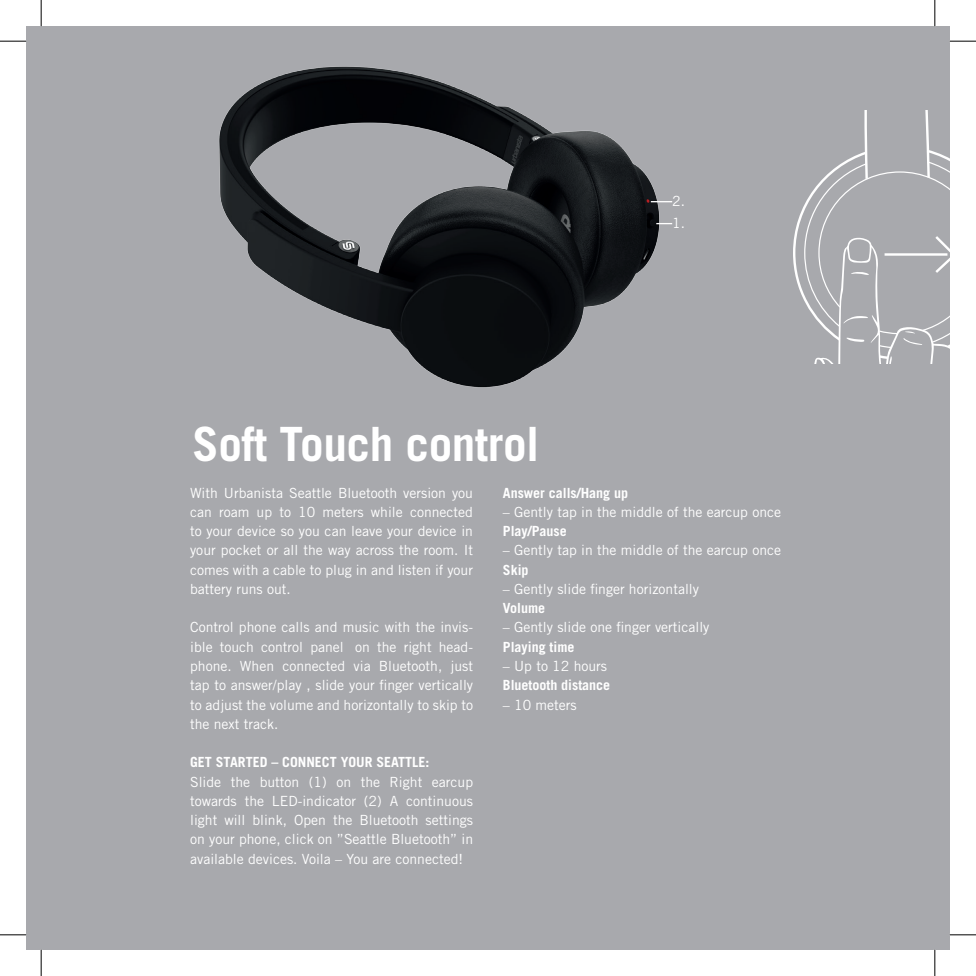
<style>
.page{position:relative;width:976px;height:976px;background:#fff}
.page>*{position:absolute;margin:0;border:0;box-sizing:border-box;transform-origin:0 0}
.t1{font:700 47.25px "Trade Gothic";letter-spacing:-.01em;color:#fff}
.t2{font:14px/19.2px "Trade Gothic";color:#fff;text-align:justify}
.t3{font:700 14px "Trade Gothic";color:#fff}
</style>
<div class="page">
<div style="left:26px;top:26px;width:923px;height:923px;background:#a8a9ad"></div>
<svg style="left:793px;top:110px;width:156px;height:253px"></svg>
<img style="left:219px;top:67px;width:454px;height:320px">
<svg style="left:656px;top:223px;width:16px;height:1px"></svg>
<svg style="left:650px;top:201px;width:22px;height:1px"></svg>
<svg style="left:0;top:41px;width:26px;height:1px"></svg>
<svg style="left:949px;top:41px;width:26px;height:1px"></svg>
<svg style="left:0;top:934px;width:26px;height:1px"></svg>
<svg style="left:949px;top:934px;width:26px;height:1px"></svg>
<svg style="left:41px;top:0;width:1px;height:26px"></svg>
<svg style="left:41px;top:949px;width:1px;height:26px"></svg>
<svg style="left:934px;top:0;width:1px;height:26px"></svg>
<svg style="left:934px;top:949px;width:1px;height:26px"></svg>
<p class="t2" style="left:672px;top:191px;width:14px">2.</p>
<h1 class="t1" style="left:192px;top:415px;width:348px">Soft Touch control</h1>
<p class="t2" style="left:672px;top:213px;width:14px">1.</p>
<p class="t2" style="left:190px;top:482px;width:284px">With Urbanista Seattle Bluetooth version you can roam up to 10 meters while connected to your device so you can leave your device in your pocket or all the way across the room. It comes with a cable to plug in and listen if your battery runs out.</p>
<p class="t2" style="left:190px;top:617px;width:284px">Control phone calls and music with the invis&shy;ible touch control panel on the right head&shy;phone. When connected via Bluetooth, just tap to answer/play , slide your finger vertically to adjust the volume and horizontally to skip to the next track.</p>
<p class="t3" style="left:190px;top:753px;width:241px">GET STARTED – CONNECT YOUR SEATTLE:</p>
<p class="t2" style="left:190px;top:771px;width:284px">Slide the button (1) on the Right earcup towards the LED-indicator (2) A continuous light will blink, Open the Bluetooth settings on your phone, click on ”Seattle Bluetooth” in available devices. Voila – You are connected!</p>
<p class="t3" style="left:502px;top:484px;width:127px">Answer calls/Hang up</p>
<p class="t2" style="left:502px;top:502px;width:280px">– Gently tap in the middle of the earcup once</p>
<p class="t3" style="left:502px;top:522px;width:65px">Play/Pause</p>
<p class="t2" style="left:502px;top:540px;width:280px">– Gently tap in the middle of the earcup once</p>
<p class="t3" style="left:502px;top:561px;width:27px">Skip</p>
<p class="t2" style="left:502px;top:579px;width:197px">– Gently slide finger horizontally</p>
<p class="t3" style="left:502px;top:599px;width:44px">Volume</p>
<p class="t2" style="left:502px;top:617px;width:208px">– Gently slide one finger vertically</p>
<p class="t3" style="left:502px;top:638px;width:73px">Playing time</p>
<p class="t2" style="left:502px;top:656px;width:106px">– Up to 12 hours</p>
<p class="t3" style="left:502px;top:676px;width:109px">Bluetooth distance</p>
<p class="t2" style="left:502px;top:694px;width:75px">– 10 meters</p>
</div>
